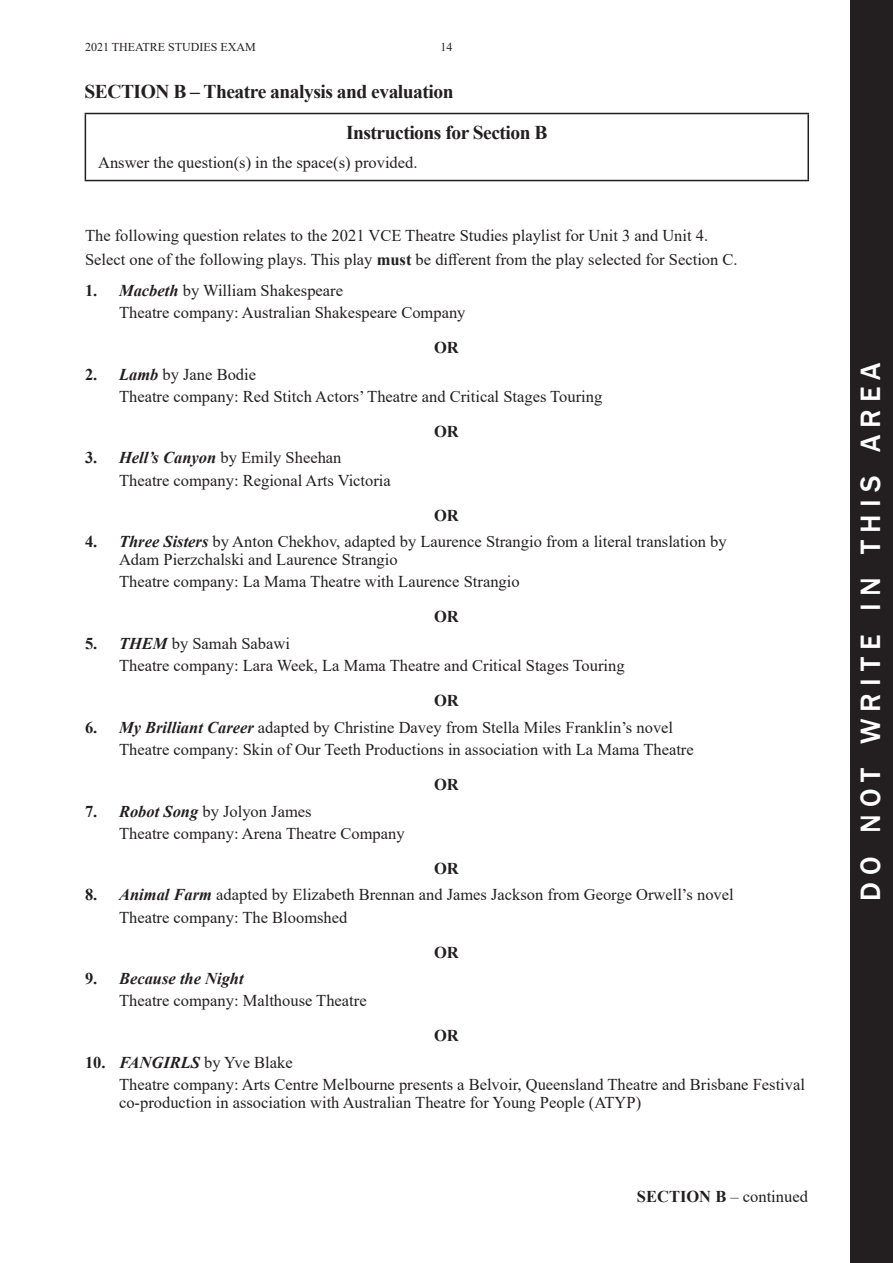
<style>
.page{position:relative;width:893px;height:1263px;background:#fff}
.page>*{position:absolute;margin:0;border:0;box-sizing:border-box;transform-origin:0 0}
.t1{font:28.8px "Franklin Gothic Medium SC800";letter-spacing:.25em;color:#fff}
.Head_1_left{font:700 19.5px "Times New Roman";letter-spacing:-.025em;color:#231f20}
.Head_1{font:700 19.5px "Times New Roman";letter-spacing:-.025em;color:#231f20}
.Body_tab{font:16.5px/18px "Times New Roman";color:#231f20}
.Body_tab_R-indent{font:16.5px/18px "Times New Roman";color:#231f20}
.Body_text{font:16.5px "Times New Roman";color:#231f20}
.Body_text___3_mm_aft{font:16.5px "Times New Roman";color:#231f20}
.And_Or{font:700 16.5px "Times New Roman";color:#231f20}
.Body_tab-2{font:italic 700 16.5px "Times New Roman";color:#231f20}
.t2{font:12px "Times New Roman";color:#231f20}
.s1{font-weight:700}
.s2{font-weight:700;font-style:italic}
.s3{font-style:normal}
</style>
<div class="page">
<div style="left:850px;top:0;width:43px;height:1263px;background:#231f20"></div>
<hr style="left:85px;top:113px;width:724px;height:1px;background:#231f20">
<hr style="left:85px;top:114px;width:1px;height:66px;background:#231f20">
<hr style="left:807px;top:114px;width:2px;height:66px;background:#231f20">
<hr style="left:85px;top:180px;width:724px;height:1px;background:#231f20">
<p class="t2" style="left:85px;top:38px;width:172px">2021 THEATRE STUDIES EXAM</p>
<p class="t2" style="left:440px;top:38px;width:13px">14</p>
<p class="Head_1_left" style="left:85px;top:78px;width:370px">SECTION B – Theatre analysis and evaluation</p>
<p class="Head_1" style="left:346px;top:119px;width:203px">Instructions for Section B</p>
<p class="Body_text" style="left:98px;top:151px;width:321px">Answer the question(s) in the space(s) provided.</p>
<p class="Body_text" style="left:85px;top:224px;width:625px">The following question relates to the 2021 VCE Theatre Studies playlist for Unit 3 and Unit 4.</p>
<p class="Body_text___3_mm_aft" style="left:85px;top:248px;width:654px">Select one of the following plays. This play <span class="s1">must</span> be different from the play selected for Section C.</p>
<p class="Body_tab_R-indent" style="left:85px;top:281px;width:260px"><span class="s1">1.</span> <span class="s2">Macbeth</span> by William Shakespeare</p>
<p class="Body_tab_R-indent" style="left:119px;top:303px;width:348px">Theatre company: Australian Shakespeare Company</p>
<p class="And_Or" style="left:434px;top:336px;width:26px">OR</p>
<p class="Body_tab_R-indent" style="left:85px;top:365px;width:173px"><span class="s1">2.</span> <span class="s2">Lamb</span> by Jane Bodie</p>
<p class="Body_tab_R-indent" style="left:119px;top:387px;width:485px">Theatre company: Red Stitch Actors’ Theatre and Critical Stages Touring</p>
<p class="And_Or" style="left:434px;top:419px;width:26px">OR</p>
<p class="Body_tab" style="left:85px;top:448px;width:258px"><span class="s1">3.</span> <span class="s2">Hell’s Canyon</span> by Emily Sheehan</p>
<p class="Body_tab" style="left:119px;top:471px;width:273px">Theatre company: Regional Arts Victoria</p>
<p class="And_Or" style="left:434px;top:503px;width:26px">OR</p>
<p class="Body_tab_R-indent" style="left:119px;top:532px;width:609px;text-indent:-34px"><span class="s1">4.</span> <span class="s2">Three Sisters</span> by Anton Chekhov, adapted by Laurence Strangio from a literal translation by<br>Adam Pierzchalski and Laurence Strangio</p>
<p class="Body_tab_R-indent" style="left:119px;top:572px;width:402px">Theatre company: La Mama Theatre with Laurence Strangio</p>
<p class="And_Or" style="left:434px;top:605px;width:26px">OR</p>
<p class="Body_tab_R-indent" style="left:85px;top:634px;width:206px"><span class="s1">5.</span> <span class="s2">THEM</span> by Samah Sabawi</p>
<p class="Body_tab_R-indent" style="left:119px;top:656px;width:507px">Theatre company: Lara Week, La Mama Theatre and Critical Stages Touring</p>
<p class="And_Or" style="left:434px;top:689px;width:26px">OR</p>
<p class="Body_tab" style="left:85px;top:718px;width:590px"><span class="s1">6.</span> <span class="s2">My Brilliant Career</span> adapted by Christine Davey from Stella Miles Franklin’s novel</p>
<p class="Body_tab" style="left:119px;top:740px;width:576px">Theatre company: Skin of Our Teeth Productions in association with La Mama Theatre</p>
<p class="And_Or" style="left:434px;top:773px;width:26px">OR</p>
<p class="Body_tab" style="left:85px;top:801px;width:228px"><span class="s1">7.</span> <span class="s2">Robot Song</span> by Jolyon James</p>
<p class="Body_tab" style="left:119px;top:824px;width:287px">Theatre company: Arena Theatre Company</p>
<p class="And_Or" style="left:434px;top:856px;width:26px">OR</p>
<p class="Body_tab" style="left:85px;top:885px;width:650px"><span class="s1">8.</span> <span class="s2">Animal Farm</span> adapted by Elizabeth Brennan and James Jackson from George Orwell’s novel</p>
<p class="Body_tab" style="left:119px;top:907px;width:230px">Theatre company: The Bloomshed</p>
<p class="And_Or" style="left:434px;top:940px;width:26px">OR</p>
<p class="Body_tab-2" style="left:85px;top:967px;width:160px"><span class="s3">9.</span> Because the Night</p>
<p class="Body_tab" style="left:119px;top:991px;width:249px">Theatre company: Malthouse Theatre</p>
<p class="And_Or" style="left:434px;top:1024px;width:26px">OR</p>
<p class="Body_tab" style="left:85px;top:1053px;width:209px"><span class="s1">10.</span> <span class="s2">FANGIRLS</span> by Yve Blake</p>
<p class="Body_tab" style="left:119px;top:1075px;width:687px">Theatre company: Arts Centre Melbourne presents a Belvoir, Queensland Theatre and Brisbane Festival co-production in association with Australian Theatre for Young People (ATYP)</p>
<p class="Body_tab" style="left:637px;top:1187px;width:172px"><span class="s1">SECTION B</span> – continued</p>
<h1 class="t1" style="left:853px;top:901px;width:540px;rotate:-90deg">do not write in this area</h1>
</div>
